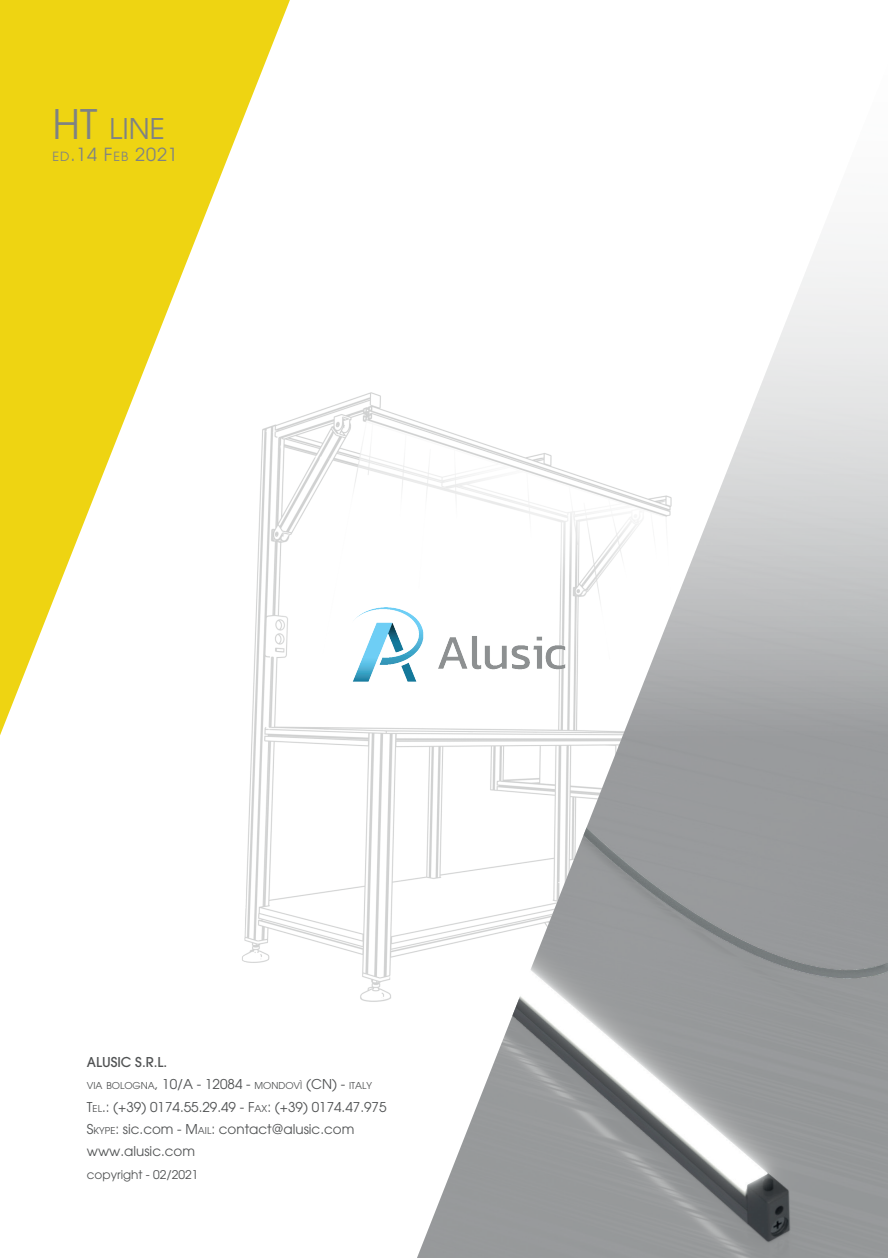
<style>
.page{position:relative;width:888px;height:1258px;background:#fff}
.page>*{position:absolute;margin:0;border:0;box-sizing:border-box;transform-origin:0 0}
.t1{font:28.35px "Avant Garde";color:#7e8284}
.t2{font:18px "Avant Garde";letter-spacing:.05em;color:#7e8284}
.t3{font:13.5px/22.4px "Avant Garde";color:#505253}
.t4{font:500 13.5px "Avant Garde";color:#505253}
.t5{font:12px "Avant Garde";color:#505253}
.t6{font:9.45px "Avant Garde";color:#505253}
.s1{font-size:40.5px}
.s2{font-size:12.6px}
.s3{font-size:13.5px}
.s4{font-style:inherit}
.s5{font-size:9.45px}
</style>
<div class="page">
<img style="left:242px;top:392px;width:149px;height:610px">
<img style="left:352px;top:607px;width:39px;height:79px">
<svg style="left:0;top:0;width:297px;height:841px"></svg>
<img style="left:391px;top:244px;width:497px;height:1014px">
<h1 class="t1" style="left:53px;top:112px;width:114px"><span class="s1">HT</span> LINE</h1>
<h2 class="t2" style="left:53px;top:143px;width:127px"><span class="s2">ED</span>.14 F<span class="s2">EB</span> 2021</h2>
<p class="t4" style="left:87px;top:1054px;width:82px">ALUSIC S.R.L.</p>
<p class="t6" style="left:87px;top:1080px;width:287px">VIA BOLOGNA<span class="s3">, 10/A - 12084</span> <span class="s3">-</span> MONDOVÌ <span class="s3">(CN) -</span> ITALY</p>
<p class="t3" style="left:87px;top:1095px;width:301px"><span class="s4">T</span><span class="s5">EL</span>.: (+39) 0174.55.29.49 - <span class="s4">F</span><span class="s5">AX</span>: (+39) 0174.47.975<br><span class="s4">S</span><span class="s5">KYPE</span>: sic.com - <span class="s4">M</span><span class="s5">AIL</span><span class="s4">:</span> contact@alusic.com www.alusic.com</p>
<p class="t5" style="left:87px;top:1167px;width:113px">copyright - 02/2021</p>
</div>
